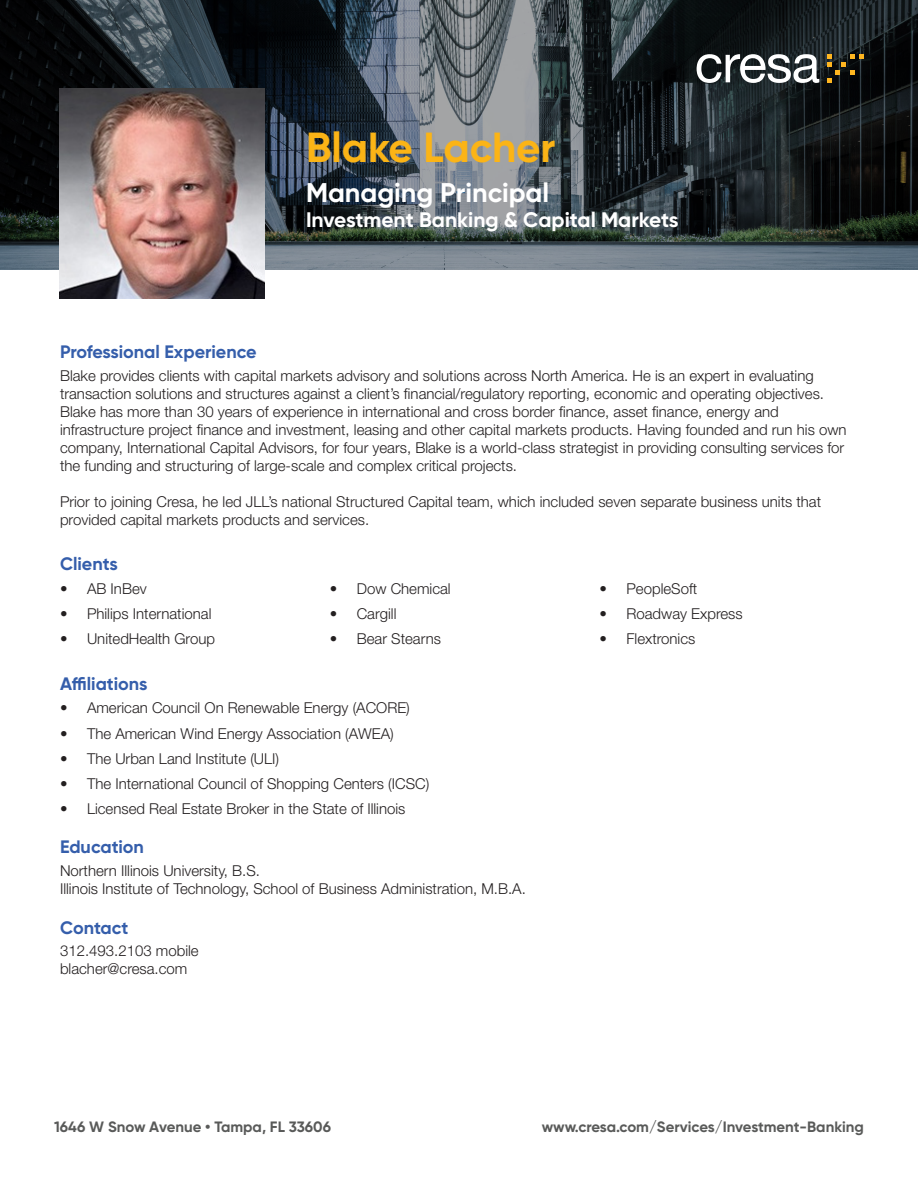
<style>
.page{position:relative;width:918px;height:1188px;background:#fff}
.page>*{position:absolute;margin:0;border:0;box-sizing:border-box;transform-origin:0 0}
.t1{font:700 42px "Gilroy";color:#fbb416}
.t2{font:700 27px "Gilroy";color:#fff}
.t3{font:700 21px "Gilroy";color:#fff}
.t4{font:700 18px "Gilroy";color:#355eab}
.t5{font:300 15px/18px "Helvetica Neue LT Std";color:#231f20}
.t6{font:700 15px "Gilroy";color:#595a59}
</style>
<div class="page">
<svg style="left:0;top:0;width:918px;height:270px;background:#353e43"></svg>
<svg style="left:697px;top:54px;width:122px;height:29px"></svg>
<svg style="left:827px;top:54px;width:37px;height:29px"></svg>
<img style="left:59px;top:88px;width:206px;height:210px">
<p class="t1" style="left:306px;top:121px;width:251px">Blake Lacher</p>
<p class="t2" style="left:306px;top:176px;width:245px">Managing Principal</p>
<p class="t3" style="left:306px;top:207px;width:374px">Investment Banking &amp; Capital Markets</p>
<p class="t4" style="left:60px;top:341px;width:198px">Professional Experience</p>
<p class="t5" style="left:60px;top:366px;width:788px">Blake provides clients with capital markets advisory and solutions across North America. He is an expert in evaluating transaction solutions and structures against a client’s financial/regulatory reporting, economic and operating objectives.<br>Blake has more than 30 years of experience in international and cross border finance, asset finance, energy and infrastructure project finance and investment, leasing and other capital markets products. Having founded and run his own company, International Capital Advisors, for four years, Blake is a world-class strategist in providing consulting services for the funding and structuring of large-scale and complex critical projects.</p>
<p class="t5" style="left:60px;top:492px;width:763px">Prior to joining Cresa, he led JLL’s national Structured Capital team, which included seven separate business units that provided capital markets products and services.</p>
<p class="t4" style="left:60px;top:552px;width:59px">Clients</p>
<p class="t5" style="left:60px;top:579px;width:88px">• AB InBev</p>
<p class="t5" style="left:330px;top:579px;width:122px">• Dow Chemical</p>
<p class="t5" style="left:600px;top:579px;width:99px">• PeopleSoft</p>
<p class="t5" style="left:60px;top:604px;width:153px">• Philips International</p>
<p class="t5" style="left:330px;top:604px;width:68px">• Cargill</p>
<p class="t5" style="left:600px;top:604px;width:145px">• Roadway Express</p>
<p class="t5" style="left:60px;top:629px;width:157px">• UnitedHealth Group</p>
<p class="t5" style="left:330px;top:629px;width:113px">• Bear Stearns</p>
<p class="t5" style="left:600px;top:629px;width:97px">• Flextronics</p>
<p class="t4" style="left:60px;top:672px;width:89px">Affiliations</p>
<p class="t5" style="left:60px;top:699px;width:351px">• American Council On Renewable Energy (ACORE)</p>
<p class="t5" style="left:60px;top:724px;width:335px">• The American Wind Energy Association (AWEA)</p>
<p class="t5" style="left:60px;top:749px;width:221px">• The Urban Land Institute (ULI)</p>
<p class="t5" style="left:60px;top:774px;width:371px">• The International Council of Shopping Centers (ICSC)</p>
<p class="t5" style="left:60px;top:799px;width:347px">• Licensed Real Estate Broker in the State of Illinois</p>
<p class="t4" style="left:60px;top:836px;width:86px">Education</p>
<p class="t5" style="left:60px;top:861px;width:202px">Northern Illinois University, B.S.</p>
<p class="t5" style="left:60px;top:879px;width:467px">Illinois Institute of Technology, School of Business Administration, M.B.A.</p>
<p class="t4" style="left:60px;top:916px;width:70px">Contact</p>
<p class="t5" style="left:60px;top:942px;width:140px">312.493.2103 mobile blacher@cresa.com</p>
<p class="t6" style="left:54px;top:1118px;width:278px">1646 W Snow Avenue • Tampa, FL 33606</p>
<p class="t6" style="left:542px;top:1118px;width:324px">www.cresa.com/Services/Investment-Banking</p>
</div>
